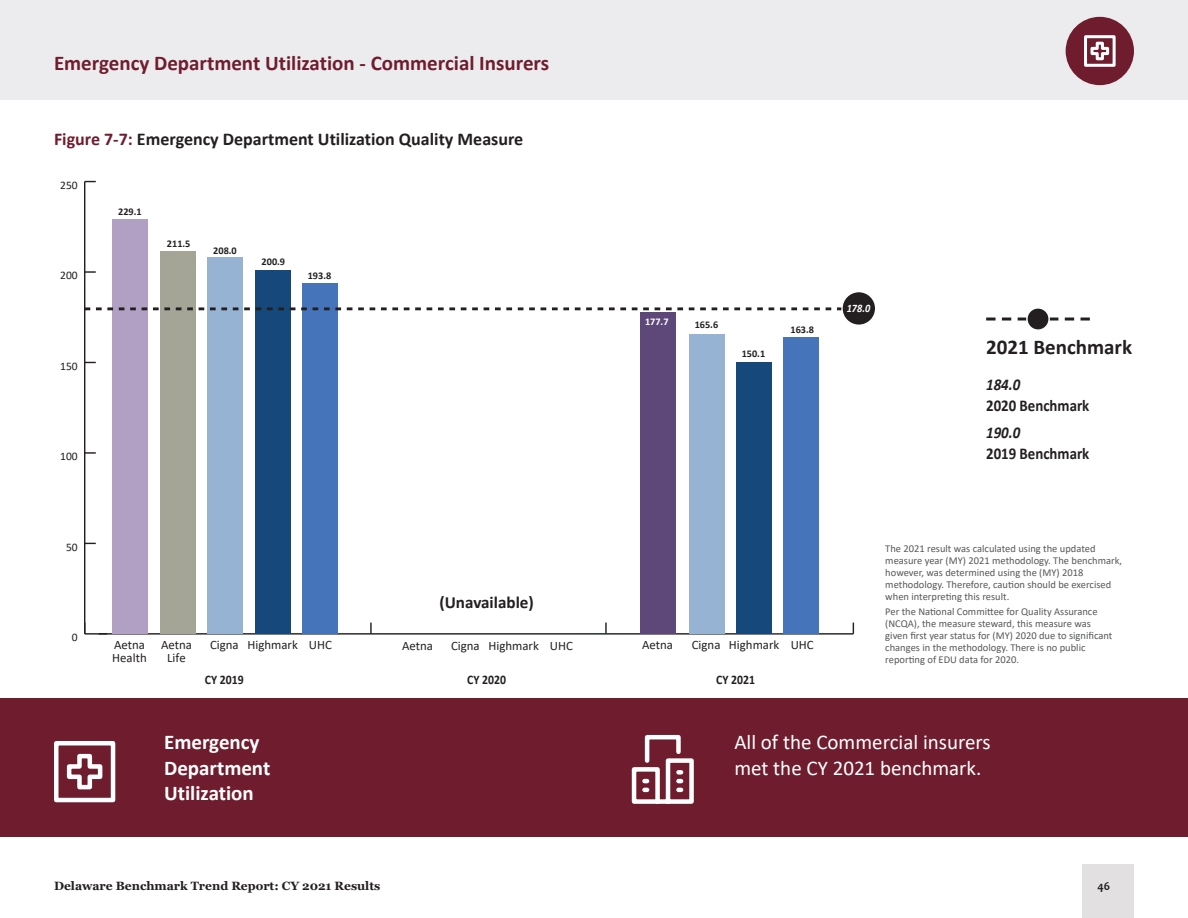
<style>
.page{position:relative;width:1188px;height:918px;background:#fff}
.page>*{position:absolute;margin:0;border:0;box-sizing:border-box;transform-origin:0 0}
.t1{font:700 21px "Calibri";color:#6f1d2e}
.t2{font:21px/25.2px "Calibri";color:#fff}
.t3{font:700 21px/25.2px "Calibri";color:#fff}
.t4{font:700 21px "Calibri";color:#231f20}
.t5{font:700 18px "Calibri";color:#231f20}
.t6{font:700 17.1px "Calibri";color:#231f20}
.t7{font:700 16.5px "Calibri";color:#231f20;scale:.9 1}
.t8{font:italic 700 16.5px "Calibri";color:#231f20;scale:.9 1}
.t9{font:700 13.05px "Calibri";color:#231f20;scale:.9 1}
.t10{font:12.9px/12.9px "Calibri";color:#231f20}
.t11{font:700 12px "Georgia";color:#231f20}
.t12{font:700 12px "Candara";color:#231f20}
.t13{font:11.55px "Calibri";color:#231f20}
.t14{font:italic 700 11.4px "Calibri";color:#fff;scale:.9 1}
.t15{font:10.5px/12px "Calibri";color:#57585a}
.t16{font:700 10.2px "Calibri";color:#231f20}
.t17{font:700 10.2px "Calibri";color:#fff}
.s1{color:#6f1d2e}
</style>
<div class="page">
<div style="left:1082px;top:864px;width:52px;height:54px;background:#e2e0e1"></div>
<div style="left:0;top:0;width:1188px;height:100px;background:#ececee"></div>
<div style="left:1066px;top:17px;width:68px;height:68px;background:#6f1d2e;border-radius:50%"></div>
<div style="left:0;top:699px;width:1188px;height:138px;background:#6f1d2e"></div>
<svg style="left:631px;top:735px;width:63px;height:69px"></svg>
<svg style="left:1084px;top:35px;width:32px;height:32px"></svg>
<svg style="left:54px;top:741px;width:62px;height:62px"></svg>
<hr style="left:99px;top:633px;width:754px;height:2px;background:#231f20">
<svg style="left:370px;top:623px;width:2px;height:11px"></svg>
<svg style="left:605px;top:623px;width:2px;height:11px"></svg>
<hr style="left:84px;top:182px;width:1px;height:452px;background:#231f20">
<hr style="left:85px;top:633px;width:22px;height:2px;background:#231f20">
<svg style="left:85px;top:452px;width:11px;height:2px"></svg>
<svg style="left:85px;top:271px;width:11px;height:2px"></svg>
<div style="left:112px;top:219px;width:36px;height:415px;background:#b19fc4"></div>
<div style="left:160px;top:251px;width:36px;height:383px;background:#a4a596"></div>
<div style="left:207px;top:258px;width:36px;height:376px;background:#97b3d4"></div>
<div style="left:255px;top:270px;width:36px;height:364px;background:#16487c"></div>
<div style="left:302px;top:283px;width:36px;height:351px;background:#4674ba"></div>
<div style="left:640px;top:312px;width:36px;height:322px;background:#5e487a"></div>
<div style="left:689px;top:334px;width:36px;height:300px;background:#97b3d4"></div>
<div style="left:736px;top:362px;width:36px;height:272px;background:#16487c"></div>
<div style="left:783px;top:338px;width:36px;height:296px;background:#4674ba"></div>
<svg style="left:85px;top:307px;width:756px;height:3px"></svg>
<div style="left:842px;top:292px;width:34px;height:33px;background:#231f20;border-radius:50%"></div>
<div style="left:841px;top:291px;width:35px;height:35px;border:1px solid #fff;border-radius:50%"></div>
<svg style="left:986px;top:318px;width:104px;height:3px"></svg>
<div style="left:1027px;top:308px;width:22px;height:22px;background:#231f20;border-radius:50%"></div>
<div style="left:1026px;top:307px;width:24px;height:24px;border:2px solid #fff;border-radius:50%"></div>
<h1 class="t1" style="left:54px;top:48px;width:497px">Emergency Department Utilization - Commercial Insurers</h1>
<h2 class="t5" style="left:54px;top:126px;width:471px"><span class="s1">Figure 7-7:</span> Emergency Department Utilization Quality Measure</h2>
<p class="t13" style="left:60px;top:177px;width:19px">250</p>
<p class="t13" style="left:60px;top:267px;width:19px">200</p>
<p class="t13" style="left:60px;top:358px;width:19px">150</p>
<p class="t13" style="left:60px;top:448px;width:19px">100</p>
<p class="t13" style="left:66px;top:539px;width:13px">50</p>
<p class="t13" style="left:72px;top:629px;width:7px">0</p>
<p class="t16" style="left:118px;top:204px;width:25px">229.1</p>
<p class="t16" style="left:167px;top:236px;width:25px">211.5</p>
<p class="t16" style="left:213px;top:243px;width:25px">208.0</p>
<p class="t16" style="left:262px;top:254px;width:25px">200.9</p>
<p class="t16" style="left:308px;top:269px;width:25px">193.8</p>
<p class="t17" style="left:645px;top:315px;width:25px">177.7</p>
<p class="t16" style="left:695px;top:318px;width:25px">165.6</p>
<p class="t16" style="left:742px;top:346px;width:25px">150.1</p>
<p class="t16" style="left:790px;top:322px;width:25px">163.8</p>
<p class="t14" style="left:847px;top:300px;width:28px">178.0</p>
<h1 class="t4" style="left:986px;top:332px;width:147px">2021 Benchmark</h1>
<h3 class="t8" style="left:986px;top:373px;width:39px">184.0</h3>
<h3 class="t7" style="left:986px;top:394px;width:116px">2020 Benchmark</h3>
<h3 class="t8" style="left:986px;top:421px;width:39px">190.0</h3>
<h3 class="t7" style="left:986px;top:442px;width:116px">2019 Benchmark</h3>
<p class="t10" style="left:112px;top:638px;width:36px">Aetna<br>Health</p>
<p class="t10" style="left:161px;top:638px;width:32px;text-align:center">Aetna<br>Life</p>
<h3 class="t6" style="left:439px;top:590px;width:96px">(Unavailable)</h3>
<p class="t10" style="left:210px;top:638px;width:30px">Cigna</p>
<p class="t10" style="left:247px;top:638px;width:52px">Highmark</p>
<p class="t10" style="left:309px;top:638px;width:25px">UHC</p>
<p class="t10" style="left:402px;top:639px;width:32px">Aetna</p>
<p class="t10" style="left:451px;top:639px;width:123px">Cigna Highmark UHC</p>
<p class="t10" style="left:642px;top:638px;width:32px">Aetna</p>
<p class="t10" style="left:692px;top:638px;width:30px">Cigna</p>
<p class="t10" style="left:729px;top:638px;width:52px">Highmark</p>
<p class="t10" style="left:791px;top:638px;width:25px">UHC</p>
<p class="t9" style="left:205px;top:670px;width:45px">CY 2019</p>
<p class="t9" style="left:467px;top:670px;width:45px">CY 2020</p>
<p class="t9" style="left:716px;top:670px;width:45px">CY 2021</p>
<p class="t15" style="left:885px;top:542px;width:238px">The 2021 result was calculated using the updated measure year (MY) 2021 methodology. The benchmark, however, was determined using the (MY) 2018 methodology. Therefore, caution should be exercised when interpreting this result.</p>
<p class="t15" style="left:885px;top:605px;width:229px">Per the National Committee for Quality Assurance (NCQA), the measure steward, this measure was given first year status for (MY) 2020 due to significant changes in the methodology. There is no public reporting of EDU data for 2020.</p>
<h1 class="t3" style="left:164px;top:730px;width:108px">Emergency<br>Department<br>Utilization</h1>
<h1 class="t2" style="left:734px;top:729px;width:258px">All of the Commercial insurers met the CY 2021 benchmark.</h1>
<p class="t11" style="left:54px;top:878px;width:328px">Delaware Benchmark Trend Report: CY 2021 Results</p>
<p class="t12" style="left:1097px;top:878px;width:14px">46</p>
</div>
